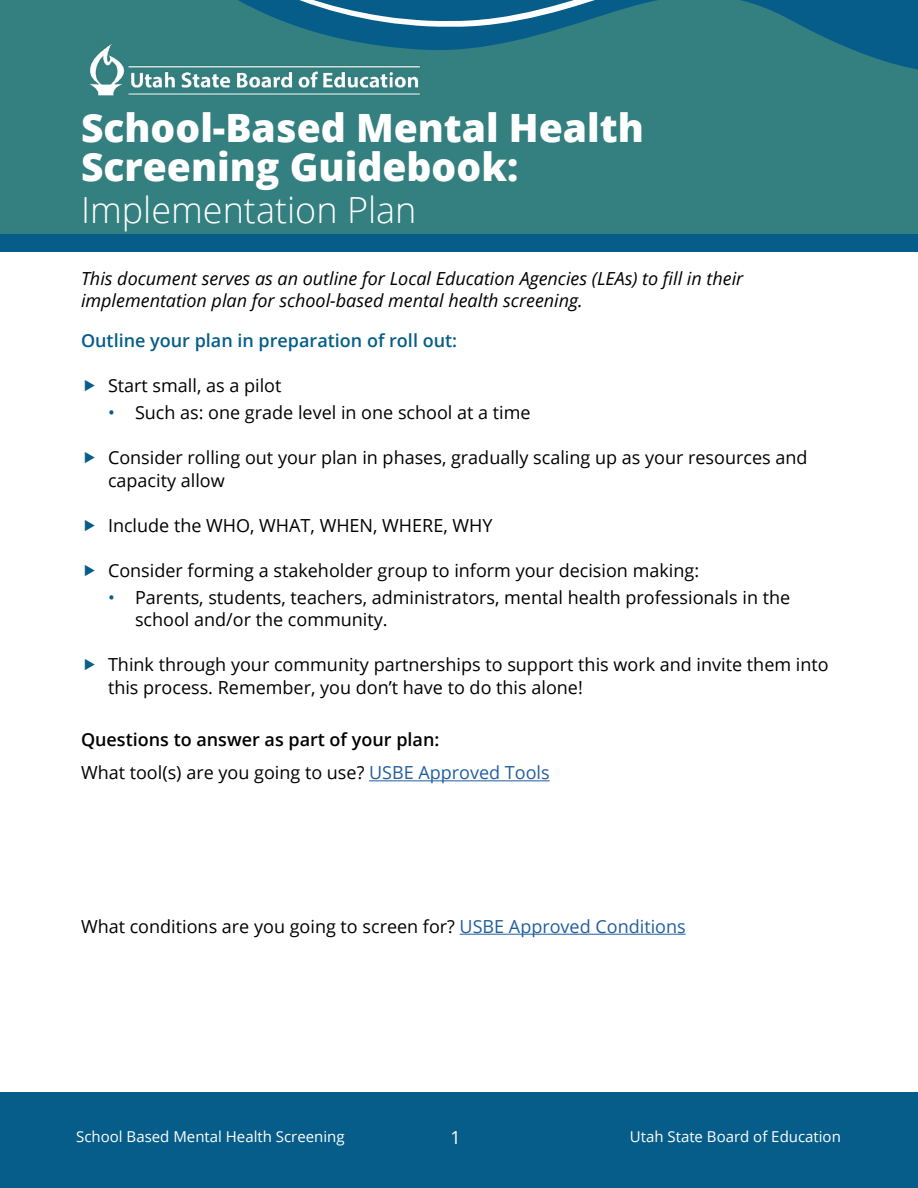
<style>
.page{position:relative;width:918px;height:1188px;background:#fff}
.page>*{position:absolute;margin:0;border:0;box-sizing:border-box;transform-origin:0 0}
.H1_-_White_Bold{font:800 39px/39px "Open Sans";color:#fff}
.H1_-_White_Bold-2{font:300 36px "Open Sans";color:#fff}
.t1{font:18px/22.5px "Open Sans";color:#000}
.Intro_-_Italics{font:italic 18px/22.5px "Open Sans";color:#000}
.H2_-_Blue{font:600 18px "Open Sans";color:#065d89}
.H2_Black{font:600 18px "Open Sans";color:#000}
.t2{font:18px "Open Sans";color:#fff}
.t3{font:15px "Open Sans";color:#fff}
.s1{color:#065d89}
.s2{color:#215e9e}
</style>
<div class="page">
<div style="left:0;top:1093px;width:918px;height:95px;background:#065d89"></div>
<svg style="left:0;top:0;width:918px;height:235px;background:#317c81"></svg>
<div style="left:0;top:235px;width:918px;height:17px;background:#065d89"></div>
<img style="left:81px;top:39px;width:345px;height:64px">
<hr style="left:369px;top:780px;width:181px;height:1px;background:#215e9e">
<hr style="left:460px;top:934px;width:226px;height:1px;background:#215e9e">
<h1 class="H1_-_White_Bold" style="left:81px;top:106px;width:564px">School-Based Mental Health<br>Screening Guidebook:</h1>
<h1 class="H1_-_White_Bold-2" style="left:81px;top:185px;width:337px">Implementation Plan</h1>
<p class="Intro_-_Italics" style="left:81px;top:266px;width:664px">This document serves as an outline for Local Education Agencies (LEAs) to fill in their implementation plan for school-based mental health screening.</p>
<p class="H2_-_Blue" style="left:81px;top:328px;width:378px">Outline your plan in preparation of roll out:</p>
<p class="t1" style="left:108px;top:374px;width:175px">Start small, as a pilot</p>
<p class="t1" style="left:108px;top:401px;width:424px"><span class="s1">•</span> Such as: one grade level in one school at a time</p>
<p class="t1" style="left:108px;top:446px;width:701px">Consider rolling out your plan in phases, gradually scaling up as your resources and capacity allow</p>
<p class="t1" style="left:108px;top:514px;width:386px">Include the WHO, WHAT, WHEN, WHERE, WHY</p>
<p class="t1" style="left:108px;top:559px;width:593px">Consider forming a stakeholder group to inform your decision making:</p>
<p class="t1" style="left:135px;top:586px;width:657px;text-indent:-27px"><span class="s1">•</span> Parents, students, teachers, administrators, mental health professionals in the school and/or the community.</p>
<p class="t1" style="left:108px;top:653px;width:722px">Think through your community partnerships to support this work and invite them into this process. Remember, you don’t have to do this alone!</p>
<p class="H2_Black" style="left:81px;top:727px;width:360px">Questions to answer as part of your plan:</p>
<p class="t1" style="left:81px;top:761px;width:470px">What tool(s) are you going to use? <span class="s2">USBE Approved Tools</span></p>
<p class="t1" style="left:81px;top:915px;width:606px">What conditions are you going to screen for? <span class="s2">USBE Approved Conditions</span></p>
<p class="t3" style="left:76px;top:1126px;width:270px">School Based Mental Health Screening</p>
<p class="t2" style="left:451px;top:1125px;width:12px">1</p>
<p class="t3" style="left:630px;top:1126px;width:213px">Utah State Board of Education</p>
</div>
